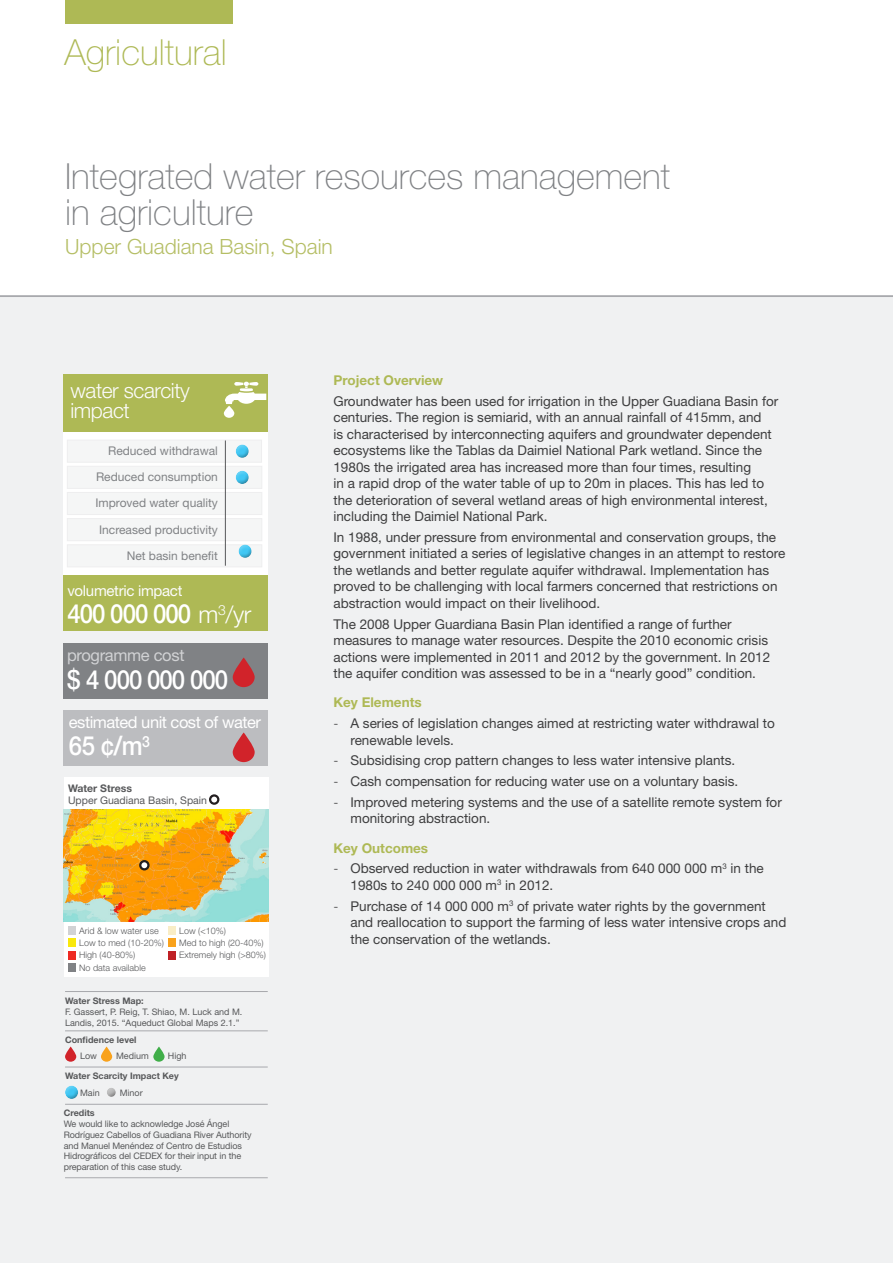
<style>
.page{position:relative;width:893px;height:1263px;background:#fff}
.page>*{position:absolute;margin:0;border:0;box-sizing:border-box;transform-origin:0 0}
.t1{font:100 36px/36px "Helvetica Neue";color:#808285}
.section_ctd{font:100 36px "Helvetica Neue";color:#aeb955}
.Heading_1_industrial{font:500 26.4px "Helvetica Neue";letter-spacing:-.04em;color:#fff;scale:.91 1}
.Sub_title{font:300 21px "Helvetica Neue";color:#b5be65}
.Heading_1_industrial-2{font:300 21px/19.5px "Helvetica Neue";letter-spacing:-.02em;color:#fcfcfc}
.Heading_1_industrial-3{font:16.5px "Helvetica Neue";letter-spacing:-.03em;color:#fff}
.Heading_1_industrial-4{font:16.5px "Helvetica Neue";letter-spacing:-.02em;color:#d1d2d4}
.Heading_1_industrial-5{font:15px "Helvetica Neue";letter-spacing:-.02em;color:#fcfcfc}
.Body_copy_9pt{font:13.5px/16.5px "Helvetica Neue";color:#3e3e3f}
.Body_copy_9pt_last_p{font:13.5px/16.5px "Helvetica Neue";color:#3e3e3f}
.Sub_heading_Municipa{font:700 13.5px "Helvetica Neue";color:#aeb955}
.Body_copy_9pt-2{font:700 13.5px "Helvetica Neue";color:#aeb955}
.Caption_copy{font:12px "Helvetica Neue";color:#808285}
.Box_Copy{font:10.5px "Helvetica Neue";color:#57585a}
.Box_Copy_bold{font:700 10.5px "Helvetica Neue";color:#57585a}
.Caption_copy-2{font:9px/10.8px "Helvetica Neue";letter-spacing:-.01em;color:#57585a}
.key_text{font:300 9px "Helvetica Neue";color:#57585a}
.Caption_copy-3{font:700 9px "Helvetica Neue";color:#57585a}
.s1{font-weight:300;font-size:24px}
.s2{font-weight:300}
</style>
<div class="page">
<div style="left:0;top:295px;width:893px;height:968px;background:#f0f1f2"></div>
<div style="left:65px;top:0;width:168px;height:23px;background:#aeb955"></div>
<div style="left:63px;top:710px;width:204px;height:56px;background:#bcbdc0"></div>
<svg style="left:233px;top:732px;width:22px;height:30px"></svg>
<div style="left:63px;top:643px;width:204px;height:55px;background:#808285"></div>
<svg style="left:233px;top:657px;width:22px;height:30px"></svg>
<div style="left:63px;top:412px;width:204px;height:201px;background:#fff"></div>
<div style="left:63px;top:575px;width:204px;height:56px;background:#aeb955"></div>
<div style="left:63px;top:374px;width:204px;height:57px;background:#aeb955"></div>
<svg style="left:224px;top:382px;width:42px;height:36px"></svg>
<div style="left:67px;top:492px;width:195px;height:23px;background:#f5f6f6"></div>
<div style="left:67px;top:466px;width:195px;height:23px;background:#f5f6f6"></div>
<div style="left:67px;top:440px;width:195px;height:22px;background:#f5f6f6"></div>
<div style="left:67px;top:518px;width:195px;height:23px;background:#f5f6f6"></div>
<div style="left:67px;top:544px;width:195px;height:23px;background:#f5f6f6"></div>
<hr style="left:225px;top:440px;width:1px;height:126px;background:#57585a">
<svg style="left:65px;top:1046px;width:11px;height:16px"></svg>
<svg style="left:101px;top:1046px;width:11px;height:16px"></svg>
<svg style="left:153px;top:1046px;width:12px;height:16px"></svg>
<hr style="left:65px;top:1067px;width:203px;height:1px;background:#a8a9ad">
<hr style="left:65px;top:1104px;width:203px;height:1px;background:#a8a9ad">
<hr style="left:65px;top:1030px;width:203px;height:1px;background:#a8a9ad">
<hr style="left:65px;top:991px;width:203px;height:1px;background:#a8a9ad">
<hr style="left:65px;top:1177px;width:203px;height:1px;background:#a8a9ad">
<div style="left:62px;top:1084px;width:17px;height:13px;background:#fff;opacity:.4"></div>
<div style="left:63px;top:1087px;width:16px;height:13px;background:#231f20;opacity:.47"></div>
<div style="left:104px;top:1088px;width:12px;height:10px;background:#231f20;opacity:.47"></div>
<hr style="left:0;top:295px;width:893px;height:2px;background:#a8a9ad">
<div style="left:64px;top:777px;width:204px;height:200px;background:#fff"></div>
<img style="left:64px;top:810px;width:204px;height:111px">
<div style="left:168px;top:926px;width:7px;height:9px;background:#f9edc6"></div>
<div style="left:68px;top:938px;width:7px;height:9px;background:#f9e80c"></div>
<div style="left:168px;top:938px;width:7px;height:9px;background:#f9a21c"></div>
<div style="left:68px;top:950px;width:7px;height:9px;background:#ee2a23"></div>
<div style="left:168px;top:950px;width:7px;height:9px;background:#bf2025"></div>
<div style="left:68px;top:926px;width:7px;height:9px;background:#d1d2d4"></div>
<div style="left:68px;top:963px;width:7px;height:9px;background:#808285"></div>
<svg style="left:140px;top:861px;width:8px;height:8px"></svg>
<div style="left:139px;top:860px;width:11px;height:10px;border:2px solid #231f20;border-radius:50%"></div>
<div style="left:209px;top:794px;width:10px;height:11px;border:2px solid #231f20;border-radius:50%"></div>
<div style="left:233px;top:443px;width:16px;height:13px;background:#fff;opacity:.4"></div>
<div style="left:233px;top:446px;width:16px;height:13px;background:#231f20;opacity:.47"></div>
<div style="left:233px;top:469px;width:16px;height:13px;background:#fff;opacity:.4"></div>
<div style="left:233px;top:472px;width:16px;height:13px;background:#231f20;opacity:.47"></div>
<div style="left:236px;top:543px;width:16px;height:13px;background:#fff;opacity:.4"></div>
<div style="left:236px;top:546px;width:16px;height:13px;background:#231f20;opacity:.47"></div>
<p class="section_ctd" style="left:65px;top:32px;width:164px">Agricultural</p>
<p class="t1" style="left:65px;top:158px;width:606px">Integrated water resources management in agriculture</p>
<p class="Sub_title" style="left:65px;top:234px;width:269px">Upper Guadiana Basin, Spain</p>
<p class="Heading_1_industrial-2" style="left:70px;top:381px;width:121px">water scarcity impact</p>
<p class="Caption_copy" style="left:108px;top:443px;width:111px">Reduced withdrawal</p>
<p class="Caption_copy" style="left:96px;top:470px;width:123px">Reduced consumption</p>
<p class="Caption_copy" style="left:95px;top:496px;width:124px">Improved water quality</p>
<p class="Caption_copy" style="left:99px;top:522px;width:120px">Increased productivity</p>
<p class="Caption_copy" style="left:127px;top:549px;width:93px">Net basin benefit</p>
<p class="Heading_1_industrial-5" style="left:67px;top:582px;width:116px">volumetric impact</p>
<p class="Heading_1_industrial" style="left:67px;top:597px;width:203px">400 000 000 <span class="s1">m</span><sup>3</sup><span class="s1">/yr</span></p>
<p class="Heading_1_industrial-4" style="left:67px;top:645px;width:119px">programme cost</p>
<p class="Heading_1_industrial" style="left:67px;top:664px;width:178px">$ 4 000 000 000</p>
<p class="Heading_1_industrial-3" style="left:69px;top:712px;width:193px">estimated unit cost of water</p>
<p class="Heading_1_industrial" style="left:69px;top:730px;width:90px">65 ¢/m<sup>3</sup></p>
<p class="Box_Copy_bold" style="left:68px;top:781px;width:65px">Water Stress</p>
<p class="Box_Copy" style="left:68px;top:794px;width:141px">Upper Guadiana Basin, Spain</p>
<p class="key_text" style="left:179px;top:925px;width:48px">Low (&lt;10%)</p>
<p class="key_text" style="left:79px;top:925px;width:81px">Arid &amp; low water use</p>
<p class="key_text" style="left:79px;top:962px;width:68px">No data available</p>
<p class="key_text" style="left:79px;top:937px;width:86px">Low to med (10-20%)</p>
<p class="key_text" style="left:179px;top:937px;width:86px">Med to high (20-40%)</p>
<p class="key_text" style="left:79px;top:950px;width:58px">High (40-80%)</p>
<p class="key_text" style="left:179px;top:950px;width:88px">Extremely high (&gt;80%)</p>
<p class="Caption_copy-3" style="left:65px;top:995px;width:80px">Water Stress Map:</p>
<p class="Caption_copy-2" style="left:65px;top:1006px;width:179px">F. Gassert, P. Reig, T. Shiao, M. Luck and M.<br>Landis, 2015. “Aqueduct Global Maps 2.1.”</p>
<p class="Caption_copy-2" style="left:80px;top:1050px;width:18px">Low</p>
<p class="Caption_copy-2" style="left:116px;top:1050px;width:34px">Medium</p>
<p class="Caption_copy-2" style="left:168px;top:1050px;width:20px">High</p>
<p class="Caption_copy-3" style="left:65px;top:1034px;width:73px">Confidence level</p>
<p class="Caption_copy-3" style="left:65px;top:1070px;width:115px">Water Scarcity Impact Key</p>
<p class="Caption_copy-2" style="left:80px;top:1087px;width:21px">Main</p>
<p class="Caption_copy-2" style="left:120px;top:1087px;width:25px">Minor</p>
<p class="Caption_copy-3" style="left:64px;top:1107px;width:32px">Credits</p>
<p class="Caption_copy-2" style="left:64px;top:1118px;width:189px">We would like to acknowledge José Ángel Rodríguez Cabellos of Guadiana River Authority and Manuel Menéndez of Centro de Estudios Hidrográficos del CEDEX for their input in the preparation of this case study.</p>
<p class="Sub_heading_Municipa" style="left:333px;top:372px;width:111px">Project Overview</p>
<p class="Body_copy_9pt" style="left:333px;top:392px;width:446px">Groundwater has been used for irrigation in the Upper Guadiana Basin for centuries. The region is semiarid, with an annual rainfall of 415mm, and<br>is characterised by interconnecting aquifers and groundwater dependent ecosystems like the Tablas da Daimiel National Park wetland. Since the 1980s the irrigated area has increased more than four times, resulting<br>in a rapid drop of the water table of up to 20m in places. This has led to the deterioration of several wetland areas of high environmental interest, including the Daimiel National Park.</p>
<p class="Body_copy_9pt" style="left:333px;top:529px;width:453px">In 1988, under pressure from environmental and conservation groups, the government initiated a series of legislative changes in an attempt to restore the wetlands and better regulate aquifer withdrawal. Implementation has proved to be challenging with local farmers concerned that restrictions on abstraction would impact on their livelihood.</p>
<p class="Body_copy_9pt_last_p" style="left:333px;top:615px;width:438px">The 2008 Upper Guardiana Basin Plan identified a range of further measures to manage water resources. Despite the 2010 economic crisis actions were implemented in 2011 and 2012 by the government. In 2012 the aquifer condition was assessed to be in a “nearly good” condition.</p>
<p class="Body_copy_9pt-2" style="left:333px;top:694px;width:90px">Key Elements</p>
<p class="Body_copy_9pt" style="left:350px;top:715px;width:426px;text-indent:-17px"><span class="s2">-</span> A series of legislation changes aimed at restricting water withdrawal to renewable levels.</p>
<p class="Body_copy_9pt" style="left:333px;top:752px;width:403px"><span class="s2">-</span> Subsidising crop pattern changes to less water intensive plants.</p>
<p class="Body_copy_9pt" style="left:333px;top:773px;width:406px"><span class="s2">-</span> Cash compensation for reducing water use on a voluntary basis.</p>
<p class="Body_copy_9pt" style="left:350px;top:794px;width:433px;text-indent:-17px"><span class="s2">-</span> Improved metering systems and the use of a satellite remote system for monitoring abstraction.</p>
<p class="Sub_heading_Municipa" style="left:333px;top:839px;width:96px">Key Outcomes</p>
<p class="Body_copy_9pt" style="left:350px;top:860px;width:415px;text-indent:-17px"><span class="s2">-</span> Observed reduction in water withdrawals from 640 000 000 m<sup>3</sup> in the<br>1980s to 240 000 000 m<sup>3</sup> in 2012.</p>
<p class="Body_copy_9pt" style="left:350px;top:897px;width:437px;text-indent:-17px"><span class="s2">-</span> Purchase of 14 000 000 m<sup>3</sup> of private water rights by the government and reallocation to support the farming of less water intensive crops and the conservation of the wetlands.</p>
</div>
